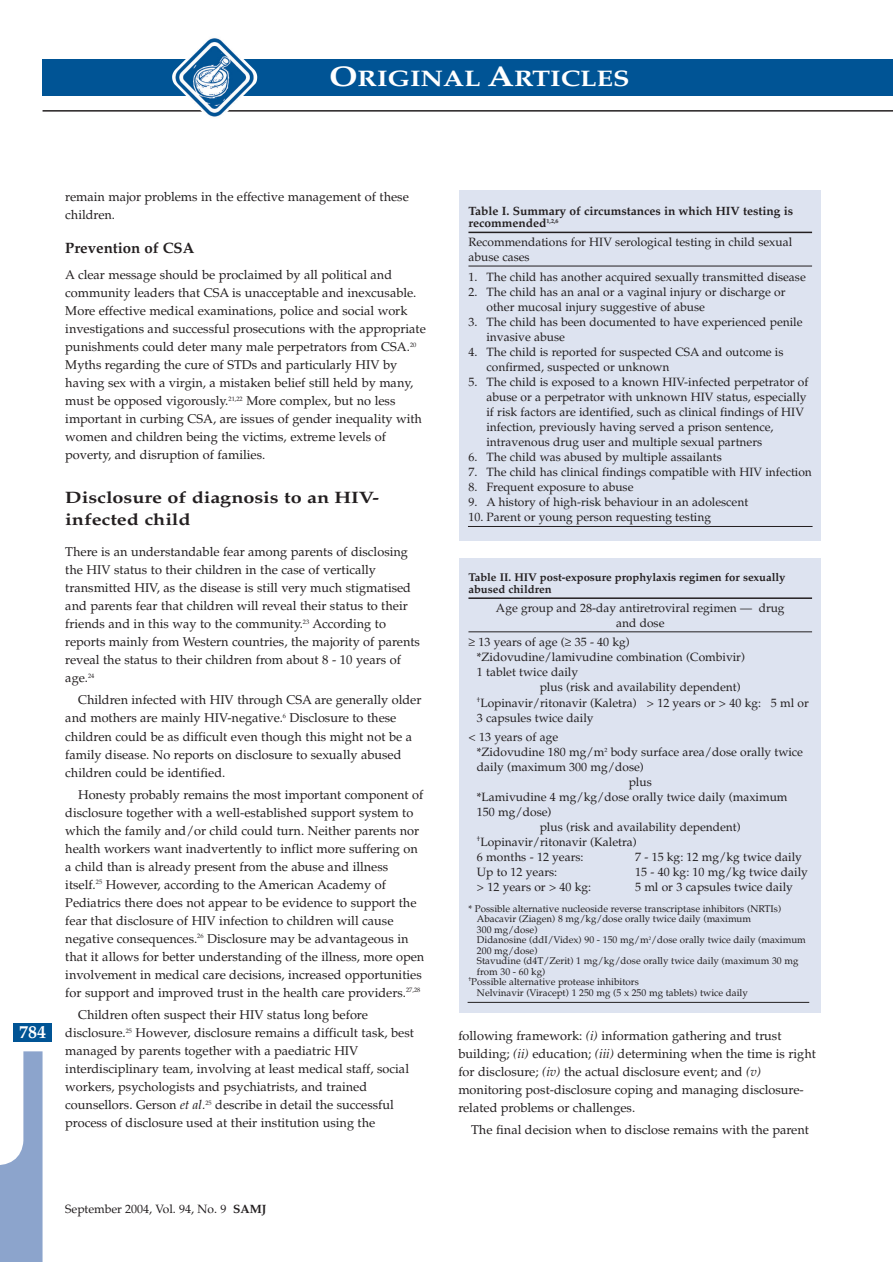
<style>
.page{position:relative;width:893px;height:1262px;background:#fff}
.page>*{position:absolute;margin:0;border:0;box-sizing:border-box;transform-origin:0 0}
.t1{font:700 22.5px "Palatino";color:#fff;scale:1.2 1}
.t2{font:700 18px "Palatino";color:#fff}
.t3{font:700 16.5px/22.5px "Palatino";color:#231f20;scale:1.2 1}
.t4{font:700 15px "Palatino";color:#231f20}
.t5{font:12.75px/18px "Palatino";color:#231f20}
.t6{font:12px/15px "Palatino";color:#231f20}
.t7{font:700 12px/12px "Palatino";color:#231f20}
.t8{font:700 11.25px/12px "Palatino";color:#231f20}
.t9{font:9.75px "Palatino";color:#231f20}
.s1{font-size:28.5px}
.s2{font-style:italic}
.s3{font-weight:700}
</style>
<div class="page">
<div style="left:43px;top:59px;width:849px;height:36px;background:#005495"></div>
<svg style="left:0;top:1051px;width:43px;height:211px"></svg>
<hr style="left:43px;top:110px;width:849px;height:2px;background:#231f20">
<img style="left:172px;top:38px;width:85px;height:79px">
<div style="left:14px;top:1023px;width:38px;height:19px;background:#005495"></div>
<div style="left:459px;top:190px;width:362px;height:350px;background:#dde3f0"></div>
<hr style="left:468px;top:232px;width:344px;height:1px;background:#231f20">
<hr style="left:468px;top:266px;width:344px;height:1px;background:#231f20">
<hr style="left:468px;top:526px;width:344px;height:1px;background:#231f20">
<div style="left:459px;top:558px;width:362px;height:454px;background:#dde3f0"></div>
<hr style="left:468px;top:597px;width:344px;height:2px;background:#231f20">
<hr style="left:468px;top:631px;width:344px;height:1px;background:#231f20">
<hr style="left:467px;top:1002px;width:342px;height:1px;background:#231f20">
<h1 class="t1" style="left:329px;top:69px;width:252px"><span class="s1">O</span>RIGINAL <span class="s1">A</span>RTICLES</h1>
<h2 class="t2" style="left:19px;top:1025px;width:28px">784</h2>
<p class="t5" style="left:65px;top:189px;width:345px">remain major problems in the effective management of these children.</p>
<p class="t4" style="left:65px;top:242px;width:131px">Prevention of CSA</p>
<p class="t5" style="left:65px;top:267px;width:362px">A clear message should be proclaimed by all political and community leaders that CSA is unacceptable and inexcusable.<br>More effective medical examinations, police and social work investigations and successful prosecutions with the appropriate punishments could deter many male perpetrators from CSA.<sup>20<br></sup>Myths regarding the cure of STDs and particularly HIV by having sex with a virgin, a mistaken belief still held by many, must be opposed vigorously.<sup>21,22</sup> More complex, but no less important in curbing CSA, are issues of gender inequality with women and children being the victims, extreme levels of poverty, and disruption of families.</p>
<p class="t3" style="left:65px;top:488px;width:263px">Disclosure of diagnosis to an HIV&shy;infected child</p>
<p class="t5" style="left:65px;top:544px;width:356px">There is an understandable fear among parents of disclosing the HIV status to their children in the case of vertically transmitted HIV, as the disease is still very much stigmatised and parents fear that children will reveal their status to their friends and in this way to the community.<sup>23</sup> According to reports mainly from Western countries, the majority of parents reveal the status to their children from about 8 - 10 years of age.<sup>24</sup></p>
<p class="t5" style="left:65px;top:692px;width:357px;text-indent:13px">Children infected with HIV through CSA are generally older and mothers are mainly HIV-negative.<sup>6</sup> Disclosure to these children could be as difficult even though this might not be a family disease. No reports on disclosure to sexually abused children could be identified.</p>
<p class="t5" style="left:65px;top:787px;width:360px;text-indent:13px">Honesty probably remains the most important component of disclosure together with a well-established support system to which the family and/or child could turn. Neither parents nor health workers want inadvertently to inflict more suffering on a child than is already present from the abuse and illness itself.<sup>25</sup> However, according to the American Academy of Pediatrics there does not appear to be evidence to support the fear that disclosure of HIV infection to children will cause negative consequences.<sup>26</sup> Disclosure may be advantageous in that it allows for better understanding of the illness, more open involvement in medical care decisions, increased opportunities for support and improved trust in the health care providers.<sup>27,28</sup></p>
<p class="t5" style="left:65px;top:1007px;width:350px;text-indent:13px">Children often suspect their HIV status long before disclosure.<sup>25</sup> However, disclosure remains a difficult task, best managed by parents together with a paediatric HIV interdisciplinary team, involving at least medical staff, social workers, psychologists and psychiatrists, and trained counsellors. Gerson <span class="s2">et al.</span><sup>25</sup> describe in detail the successful process of disclosure used at their institution using the</p>
<p class="t6" style="left:65px;top:1202px;width:202px">September 2004, Vol. 94, No. 9 <span class="s3">SAMJ</span></p>
<p class="t7" style="left:468px;top:206px;width:326px">Table I. Summary of circumstances in which HIV testing is recommended<sup>1,2,6</sup></p>
<p class="t6" style="left:468px;top:236px;width:325px">Recommendations for HIV serological testing in child sexual abuse cases</p>
<p class="t6" style="left:468px;top:270px;width:339px">1. The child has another acquired sexually transmitted disease</p>
<p class="t6" style="left:486px;top:285px;width:300px;text-indent:-18px">2. The child has an anal or a vaginal injury or discharge or other mucosal injury suggestive of abuse</p>
<p class="t6" style="left:486px;top:315px;width:317px;text-indent:-18px">3. The child has been documented to have experienced penile invasive abuse</p>
<p class="t6" style="left:486px;top:345px;width:298px;text-indent:-18px">4. The child is reported for suspected CSA and outcome is confirmed, suspected or unknown</p>
<p class="t6" style="left:486px;top:375px;width:323px;text-indent:-18px">5. The child is exposed to a known HIV-infected perpetrator of abuse or a perpetrator with unknown HIV status, especially if risk factors are identified, such as clinical findings of HIV infection, previously having served a prison sentence, intravenous drug user and multiple sexual partners</p>
<p class="t6" style="left:468px;top:450px;width:255px">6. The child was abused by multiple assailants</p>
<p class="t6" style="left:468px;top:465px;width:345px">7. The child has clinical findings compatible with HIV infection</p>
<p class="t6" style="left:468px;top:480px;width:166px">8. Frequent exposure to abuse</p>
<p class="t6" style="left:468px;top:495px;width:281px">9. A history of high-risk behaviour in an adolescent</p>
<p class="t6" style="left:468px;top:510px;width:244px">10. Parent or young person requesting testing</p>
<p class="t8" style="left:468px;top:572px;width:318px">Table II. HIV post-exposure prophylaxis regimen for sexually abused children</p>
<p class="t6" style="left:496px;top:602px;width:290px;text-align:center">Age group and 28-day antiretroviral regimen — drug and dose</p>
<p class="t6" style="left:468px;top:636px;width:163px">≥ 13 years of age (≥ 35 - 40 kg)</p>
<p class="t6" style="left:477px;top:651px;width:269px">*Zidovudine/lamivudine combination (Combivir)</p>
<p class="t6" style="left:477px;top:666px;width:103px">1 tablet twice daily</p>
<p class="t6" style="left:539px;top:681px;width:202px">plus (risk and availability dependent)</p>
<p class="t6" style="left:477px;top:696px;width:333px"><sup>†</sup>Lopinavir/ritonavir (Kaletra) &gt; 12 years or &gt; 40 kg: 5 ml or</p>
<p class="t6" style="left:477px;top:711px;width:118px">3 capsules twice daily</p>
<p class="t6" style="left:468px;top:730px;width:91px">&lt; 13 years of age</p>
<p class="t6" style="left:477px;top:745px;width:327px">*Zidovudine 180 mg/m<sup>2</sup> body surface area/dose orally twice</p>
<p class="t6" style="left:477px;top:760px;width:168px">daily (maximum 300 mg/dose)</p>
<p class="t6" style="left:628px;top:775px;width:25px">plus</p>
<p class="t6" style="left:477px;top:790px;width:312px">*Lamivudine 4 mg/kg/dose orally twice daily (maximum</p>
<p class="t6" style="left:477px;top:805px;width:76px">150 mg/dose)</p>
<p class="t6" style="left:539px;top:820px;width:202px">plus (risk and availability dependent)</p>
<p class="t6" style="left:477px;top:835px;width:161px"><sup>†</sup>Lopinavir/ritonavir (Kaletra)</p>
<p class="t6" style="left:477px;top:850px;width:108px">6 months - 12 years:</p>
<p class="t6" style="left:635px;top:850px;width:168px">7 - 15 kg: 12 mg/kg twice daily</p>
<p class="t6" style="left:477px;top:865px;width:82px">Up to 12 years:</p>
<p class="t6" style="left:635px;top:865px;width:174px">15 - 40 kg: 10 mg/kg twice daily</p>
<p class="t6" style="left:477px;top:880px;width:116px">&gt; 12 years or &gt; 40 kg:</p>
<p class="t6" style="left:635px;top:880px;width:159px">5 ml or 3 capsules twice daily</p>
<p class="t9" style="left:468px;top:904px;width:314px">* Possible alternative nucleoside reverse transcriptase inhibitors (NRTIs)</p>
<p class="t9" style="left:477px;top:915px;width:276px">Abacavir (Ziagen) 8 mg/kg/dose orally twice daily (maximum</p>
<p class="t9" style="left:477px;top:925px;width:62px">300 mg/dose)</p>
<p class="t9" style="left:477px;top:936px;width:330px">Didanosine (ddI/Videx) 90 - 150 mg/m<sup>2</sup>/dose orally twice daily (maximum</p>
<p class="t9" style="left:477px;top:946px;width:62px">200 mg/dose)</p>
<p class="t9" style="left:477px;top:957px;width:323px">Stavudine (d4T/Zerit) 1 mg/kg/dose orally twice daily (maximum 30 mg</p>
<p class="t9" style="left:477px;top:967px;width:70px">from 30 - 60 kg)</p>
<p class="t9" style="left:468px;top:978px;width:172px"><sup>†</sup>Possible alternative protease inhibitors</p>
<p class="t9" style="left:477px;top:988px;width:272px">Nelvinavir (Viracept) 1 250 mg (5 x 250 mg tablets) twice daily</p>
<p class="t5" style="left:458px;top:1028px;width:359px">following framework: <span class="s2">(i)</span> information gathering and trust building; <span class="s2">(ii)</span> education; <span class="s2">(iii)</span> determining when the time is right for disclosure; <span class="s2">(iv)</span> the actual disclosure event; and <span class="s2">(v) </span>monitoring post-disclosure coping and managing disclosure&shy;related problems or challenges.</p>
<p class="t5" style="left:471px;top:1122px;width:339px">The final decision when to disclose remains with the parent</p>
</div>
